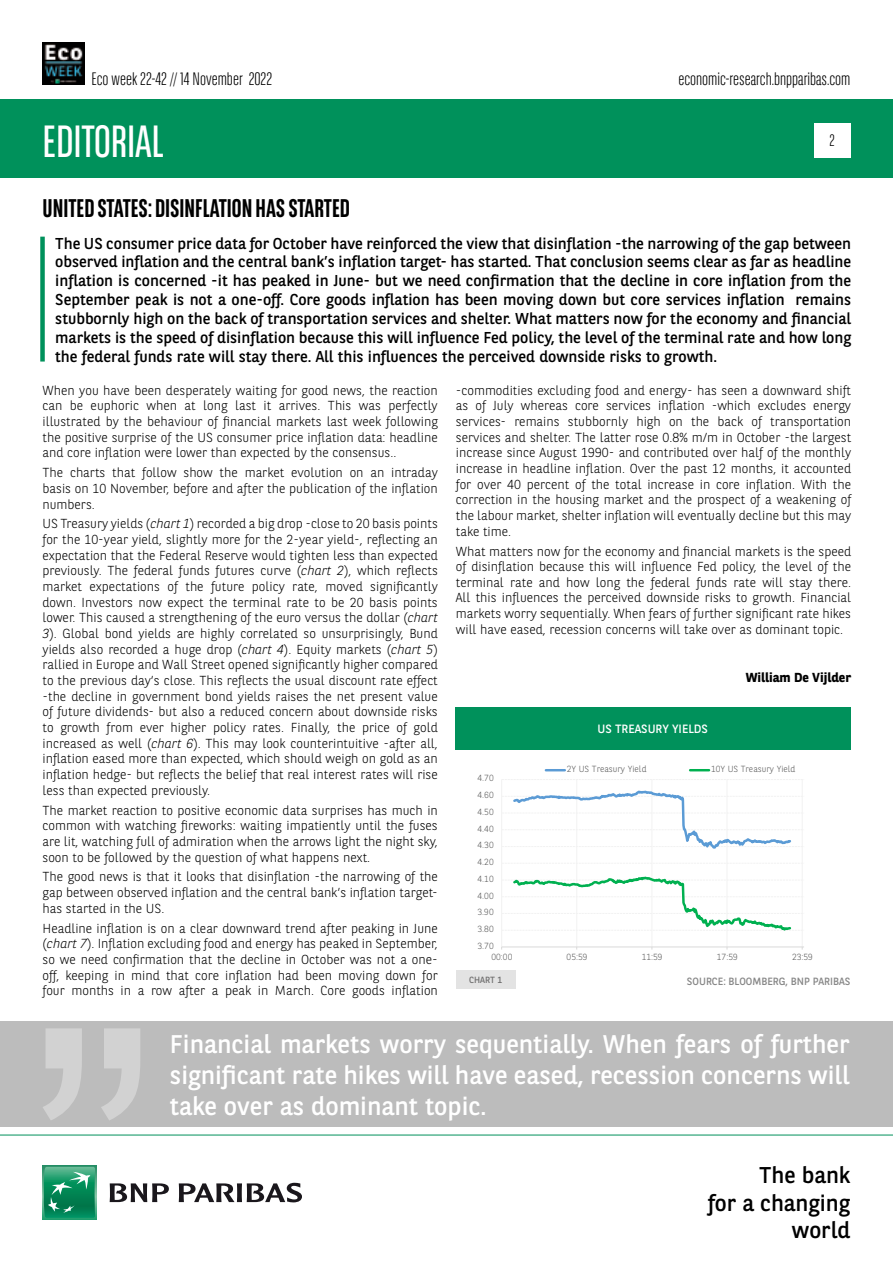
<style>
.page{position:relative;width:893px;height:1263px;background:#fff}
.page>*{position:absolute;margin:0;border:0;box-sizing:border-box;transform-origin:0 0}
.t1{font:45px "BNPP Sans Condensed";color:#fff}
.t2{font:25.5px/30.6px "BNPP Sans";color:#fff;text-align:justify}
.t3{font:700 25.5px "BNPP Sans Condensed";color:#000}
.t4{font:22.8px/27.3px "BNPP Sans";color:#000;text-align:right}
.t5{font:300 18px "BNPP Sans Condensed";color:#000}
.t6{font:300 16.5px "BNPP Sans Condensed";color:#000}
.t7{font:15.75px/18.9px "BNPP Sans";color:#000;text-align:justify}
.t8{font:300 13.05px/15.6px "BNPP Sans";color:#000;text-align:justify}
.t9{font:700 13.05px "BNPP Sans";color:#000}
.t10{font:12px "BNPP Sans";color:#fff}
.t11{font:10.5px "BNPP Sans";color:#878787}
.t12{font:9px "BNPP Sans";color:#706f6f}
.t13{font:300 8.85px "BNPP Sans";letter-spacing:.005em;color:#595959}
.s1{font-style:italic}
</style>
<div class="page">
<div style="left:1px;top:99px;width:892px;height:78px;background:#00915b"></div>
<svg style="left:43px;top:1166px;width:53px;height:53px"></svg>
<svg style="left:44px;top:1167px;width:51px;height:51px;background:#26996e"></svg>
<svg style="left:110px;top:1183px;width:59px;height:19px"></svg>
<svg style="left:179px;top:1183px;width:123px;height:19px"></svg>
<hr style="left:0;top:1135px;width:893px;height:1px;background:#00915b">
<div style="left:814px;top:123px;width:36px;height:34px;background:#fff"></div>
<img style="left:43px;top:43px;width:42px;height:42px">
<div style="left:40px;top:237px;width:5px;height:125px;background:#00915b"></div>
<div style="left:0;top:1021px;width:892px;height:106px;background:#bcbcbc"></div>
<svg style="left:43px;top:1028px;width:97px;height:92px"></svg>
<svg style="left:502px;top:779px;width:300px;height:1px"></svg>
<hr style="left:501px;top:779px;width:1px;height:168px;background:#f2f2f2">
<hr style="left:576px;top:779px;width:1px;height:168px;background:#f2f2f2">
<hr style="left:652px;top:779px;width:1px;height:168px;background:#f2f2f2">
<hr style="left:727px;top:779px;width:1px;height:168px;background:#f2f2f2">
<hr style="left:802px;top:779px;width:1px;height:168px;background:#f2f2f2">
<hr style="left:502px;top:946px;width:302px;height:1px;background:#d9d9d9">
<svg style="left:502px;top:790px;width:300px;height:59px"></svg>
<svg style="left:502px;top:876px;width:300px;height:55px"></svg>
<svg style="left:546px;top:769px;width:19px;height:2px"></svg>
<svg style="left:690px;top:769px;width:19px;height:2px"></svg>
<div style="left:455px;top:708px;width:395px;height:42px;background:#00915b"></div>
<div style="left:456px;top:970px;width:59px;height:19px;background:#e3e3e3"></div>
<h3 class="t5" style="left:91px;top:67px;width:182px">Eco week 22-42 // 14 November 2022</h3>
<h1 class="t1" style="left:43px;top:113px;width:123px">EDITORIAL</h1>
<h3 class="t5" style="left:678px;top:67px;width:174px">economic-research.bnpparibas.com</h3>
<p class="t6" style="left:829px;top:130px;width:7px">2</p>
<h2 class="t3" style="left:43px;top:193px;width:309px">UNITED STATES: DISINFLATION HAS STARTED</h2>
<p class="t7" style="left:55px;top:233px;width:797px">The US consumer price data for October have reinforced the view that disinflation -the narrowing of the gap between observed inflation and the central bank’s inflation target- has started. That conclusion seems clear as far as headline inflation is concerned -it has peaked in June- but we need confirmation that the decline in core inflation from the September peak is not a one-off. Core goods inflation has been moving down but core services inflation remains stubbornly high on the back of transportation services and shelter. What matters now for the economy and financial markets is the speed of disinflation because this will influence Fed policy, the level of the terminal rate and how long the federal funds rate will stay there. All this influences the perceived downside risks to growth.</p>
<p class="t8" style="left:43px;top:382px;width:397px">When you have been desperately waiting for good news, the reaction can be euphoric when at long last it arrives. This was perfectly illustrated by the behaviour of financial markets last week following the positive surprise of the US consumer price inflation data: headline and core inflation were lower than expected by the consensus..</p>
<p class="t8" style="left:43px;top:464px;width:397px">The charts that follow show the market evolution on an intraday basis on 10 November, before and after the publication of the inflation numbers.</p>
<p class="t8" style="left:43px;top:515px;width:397px">US Treasury yields (<span class="s1">chart 1</span>) recorded a big drop -close to 20 basis points for the 10-year yield, slightly more for the 2-year yield-, reflecting an expectation that the Federal Reserve would tighten less than expected previously. The federal funds futures curve (<span class="s1">chart 2</span>), which reflects market expectations of the future policy rate, moved significantly down. Investors now expect the terminal rate to be 20 basis points lower. This caused a strengthening of the euro versus the dollar (<span class="s1">chart 3</span>). Global bond yields are highly correlated so unsurprisingly, Bund yields also recorded a huge drop (<span class="s1">chart 4</span>). Equity markets (<span class="s1">chart 5</span>) rallied in Europe and Wall Street opened significantly higher compared to the previous day’s close. This reflects the usual discount rate effect -the decline in government bond yields raises the net present value of future dividends- but also a reduced concern about downside risks to growth from ever higher policy rates. Finally, the price of gold increased as well (<span class="s1">chart 6</span>). This may look counterintuitive -after all, inflation eased more than expected, which should weigh on gold as an inflation hedge- but reflects the belief that real interest rates will rise less than expected previously.</p>
<p class="t8" style="left:43px;top:802px;width:397px">The market reaction to positive economic data surprises has much in common with watching fireworks: waiting impatiently until the fuses are lit, watching full of admiration when the arrows light the night sky, soon to be followed by the question of what happens next.</p>
<p class="t8" style="left:43px;top:868px;width:397px">The good news is that it looks that disinflation -the narrowing of the gap between observed inflation and the central bank’s inflation target&shy;has started in the US.</p>
<p class="t8" style="left:43px;top:920px;width:397px">Headline inflation is on a clear downward trend after peaking in June (<span class="s1">chart 7</span>). Inflation excluding food and energy has peaked in September, so we need confirmation that the decline in October was not a one&shy;off, keeping in mind that core inflation had been moving down for four months in a row after a peak in March. Core goods inflation</p>
<p class="t8" style="left:456px;top:382px;width:397px">-commodities excluding food and energy- has seen a downward shift as of July whereas core services inflation -which excludes energy services- remains stubbornly high on the back of transportation services and shelter. The latter rose 0.8% m/m in October -the largest increase since August 1990- and contributed over half of the monthly increase in headline inflation. Over the past 12 months, it accounted for over 40 percent of the total increase in core inflation. With the correction in the housing market and the prospect of a weakening of the labour market, shelter inflation will eventually decline but this may take time.</p>
<p class="t8" style="left:456px;top:542px;width:397px">What matters now for the economy and financial markets is the speed of disinflation because this will influence Fed policy, the level of the terminal rate and how long the federal funds rate will stay there.<br>All this influences the perceived downside risks to growth. Financial markets worry sequentially. When fears of further significant rate hikes will have eased, recession concerns will take over as dominant topic.</p>
<p class="t9" style="left:746px;top:669px;width:107px">William De Vijlder</p>
<p class="t10" style="left:597px;top:721px;width:112px">US TREASURY YIELDS</p>
<p class="t13" style="left:567px;top:763px;width:81px">2Y US Treasury Yield</p>
<p class="t13" style="left:711px;top:763px;width:86px">10Y US Treasury Yield</p>
<p class="t13" style="left:478px;top:772px;width:18px">4.70</p>
<p class="t13" style="left:478px;top:789px;width:18px">4.60</p>
<p class="t13" style="left:478px;top:806px;width:18px">4.50</p>
<p class="t13" style="left:478px;top:822px;width:18px">4.40</p>
<p class="t13" style="left:478px;top:839px;width:18px">4.30</p>
<p class="t13" style="left:478px;top:856px;width:18px">4.20</p>
<p class="t13" style="left:478px;top:873px;width:18px">4.10</p>
<p class="t13" style="left:478px;top:889px;width:18px">4.00</p>
<p class="t13" style="left:478px;top:906px;width:18px">3.90</p>
<p class="t13" style="left:478px;top:923px;width:18px">3.80</p>
<p class="t13" style="left:478px;top:940px;width:18px">3.70</p>
<p class="t13" style="left:491px;top:950px;width:22px">00:00</p>
<p class="t13" style="left:567px;top:950px;width:22px">05:59</p>
<p class="t13" style="left:642px;top:950px;width:22px">11:59</p>
<p class="t13" style="left:717px;top:950px;width:22px">17:59</p>
<p class="t13" style="left:792px;top:950px;width:22px">23:59</p>
<p class="t12" style="left:469px;top:973px;width:35px">CHART 1</p>
<p class="t11" style="left:687px;top:974px;width:165px">SOURCE: BLOOMBERG, BNP PARIBAS</p>
<h2 class="t2" style="left:170px;top:1028px;width:681px">Financial markets worry sequentially. When fears of further significant rate hikes will have eased, recession concerns will take over as dominant topic.</h2>
<h3 class="t4" style="left:708px;top:1161px;width:144px">The bank<br>for a changing world</h3>
</div>
